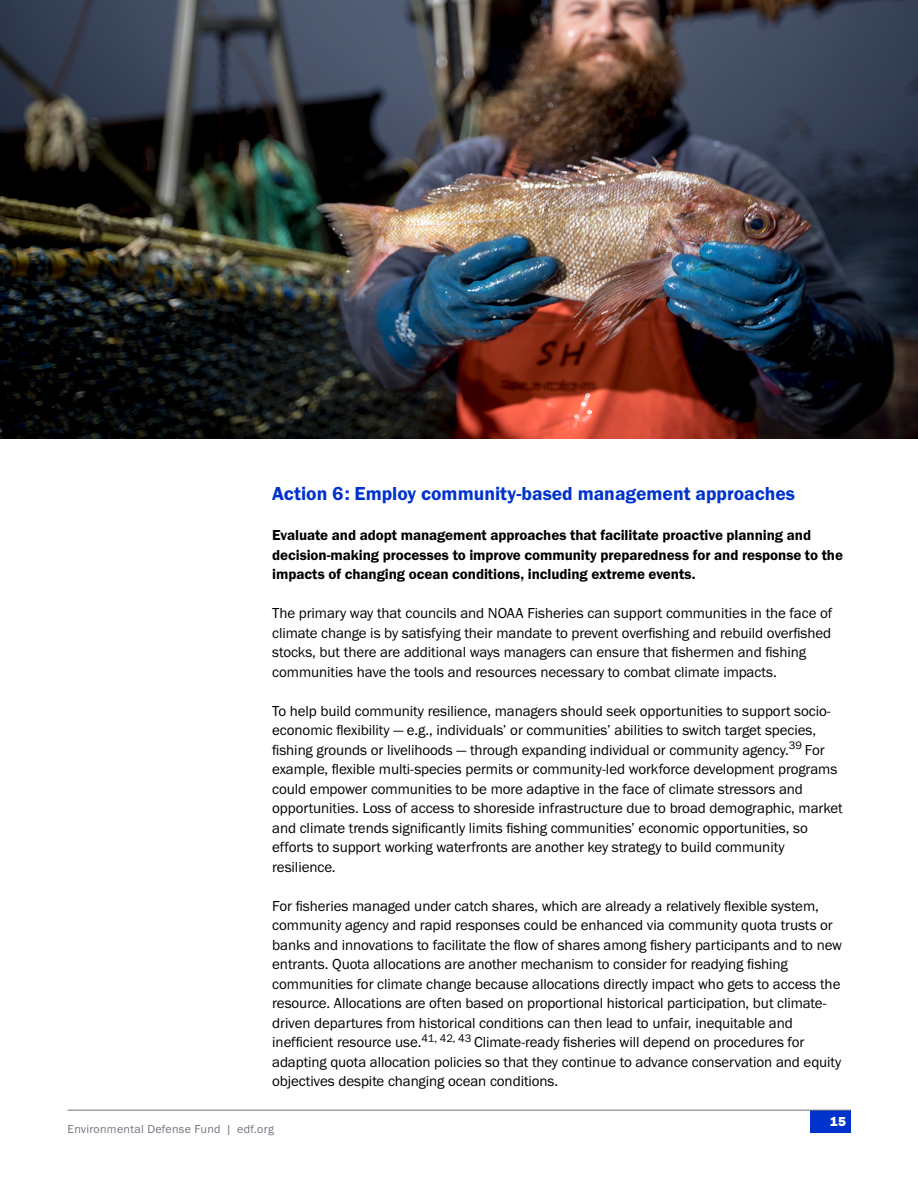
<style>
.page{position:relative;width:918px;height:1188px;background:#fff}
.page>*{position:absolute;margin:0;border:0;box-sizing:border-box;transform-origin:0 0}
.t1{font:19.5px "Franklin Gothic URW Dem";color:#03c}
.t2{font:15px/19.5px "Franklin Gothic URW Boo";letter-spacing:-.005em;color:#000}
.t3{font:15px/19.5px "Franklin Gothic URW Dem";letter-spacing:-.005em;color:#000}
.t4{font:13.5px "Franklin Gothic URW Hea";color:#fff}
.t5{font:12px "Franklin Gothic URW Boo";letter-spacing:.025em;color:#72757f}
</style>
<div class="page">
<div style="left:810px;top:1110px;width:40px;height:23px;background:#03c"></div>
<hr style="left:68px;top:1110px;width:782px;height:1px;background:#72757f">
<img style="left:0;top:0;width:918px;height:439px">
<h1 class="t1" style="left:272px;top:481px;width:524px">Action 6: Employ community-based management approaches</h1>
<p class="t3" style="left:272px;top:525px;width:572px">Evaluate and adopt management approaches that facilitate proactive planning and decision-making processes to improve community preparedness for and response to the impacts of changing ocean conditions, including extreme events.</p>
<p class="t2" style="left:272px;top:603px;width:562px">The primary way that councils and NOAA Fisheries can support communities in the face of climate change is by satisfying their mandate to prevent overfishing and rebuild overfished stocks, but there are additional ways managers can ensure that fishermen and fishing communities have the tools and resources necessary to combat climate impacts.</p>
<p class="t2" style="left:272px;top:700px;width:572px">To help build community resilience, managers should seek opportunities to support socio&shy;economic flexibility — e.g., individuals’ or communities’ abilities to switch target species, fishing grounds or livelihoods — through expanding individual or community agency.<sup>39</sup> For example, flexible multi-species permits or community-led workforce development programs could empower communities to be more adaptive in the face of climate stressors and opportunities. Loss of access to shoreside infrastructure due to broad demographic, market and climate trends significantly limits fishing communities’ economic opportunities, so efforts to support working waterfronts are another key strategy to build community resilience.</p>
<p class="t2" style="left:272px;top:895px;width:571px">For fisheries managed under catch shares, which are already a relatively flexible system, community agency and rapid responses could be enhanced via community quota trusts or banks and innovations to facilitate the flow of shares among fishery participants and to new entrants. Quota allocations are another mechanism to consider for readying fishing communities for climate change because allocations directly impact who gets to access the resource. Allocations are often based on proportional historical participation, but climate&shy;driven departures from historical conditions can then lead to unfair, inequitable and inefficient resource use.<sup>41,</sup> <sup>42,</sup> <sup>43</sup> Climate-ready fisheries will depend on procedures for adapting quota allocation policies so that they continue to advance conservation and equity objectives despite changing ocean conditions.</p>
<p class="t5" style="left:68px;top:1121px;width:208px">Environmental Defense Fund | edf.org</p>
<p class="t4" style="left:830px;top:1113px;width:18px">15</p>
</div>
